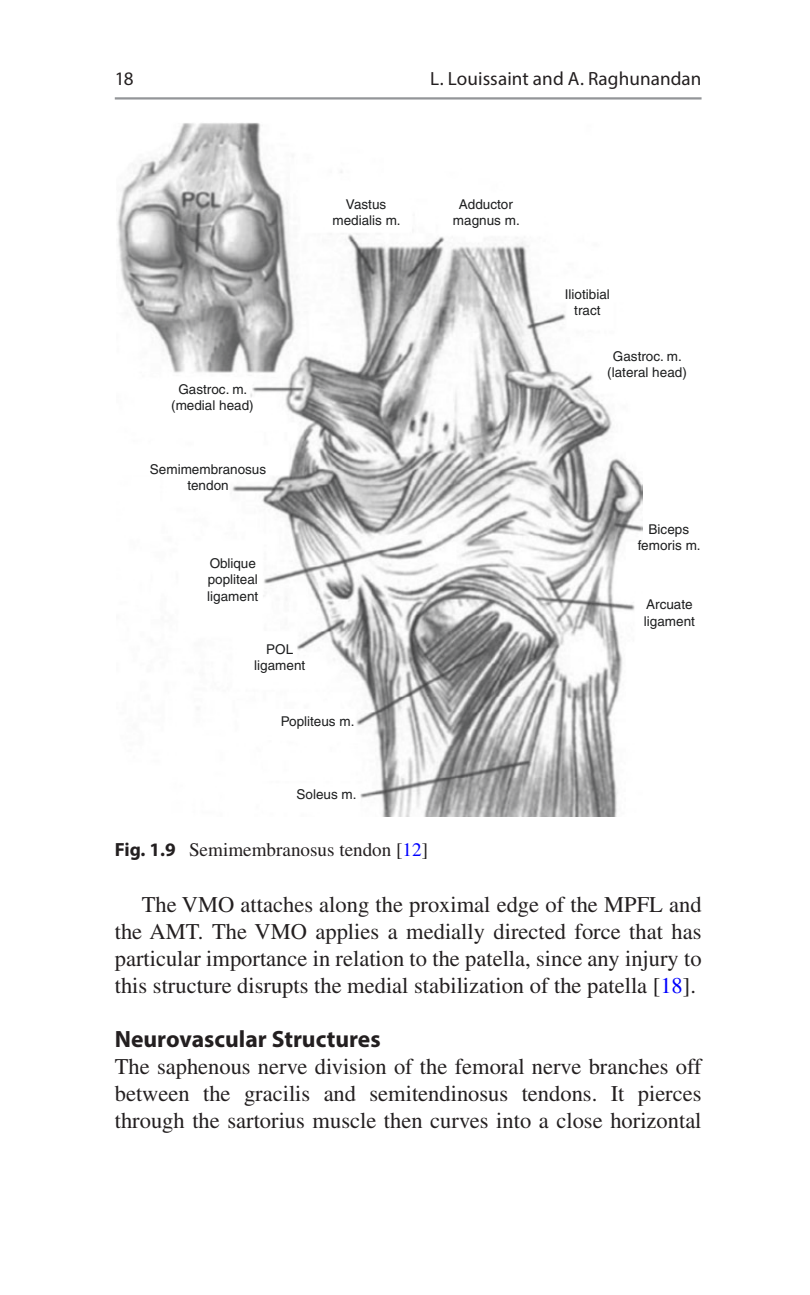
<style>
.page{position:relative;width:810px;height:1295px;background:#fff}
.page>*{position:absolute;margin:0;border:0;box-sizing:border-box;transform-origin:0 0}
._3_hd{font:700 23.62px "Myriad Pro";color:#231f20}
.Text{font:22.5px/27px "Times LT Std";color:#231f20;text-align:justify}
.Text_flush{font:22.5px/27px "Times LT Std";color:#231f20;text-align:justify}
.t1{font:19.12px "Times LT Std";color:#231f20}
.t2{font:19.12px "Myriad Pro";letter-spacing:.005em;color:#231f20}
.t3{font:13.5px/16.2px "Helvetica 6";color:#1d1e1f;text-align:center}
.s1{font-family:"Myriad Pro";font-weight:700}
.s2{color:#00f}
</style>
<div class="page">
<img style="left:117px;top:123px;width:526px;height:694px">
<hr style="left:115px;top:97px;width:587px;height:3px;background:#939598">
<p class="t2" style="left:115px;top:66px;width:20px">18</p>
<p class="t2" style="left:430px;top:66px;width:273px">L. Louissaint and A. Raghunandan</p>
<p class="t3" style="left:332px;top:196px;width:70px">Vastus medialis m.</p>
<p class="t3" style="left:453px;top:196px;width:68px">Adductor magnus m.</p>
<p class="t3" style="left:171px;top:381px;width:84px">Gastroc. m. (medial head)</p>
<p class="t3" style="left:150px;top:461px;width:118px">Semimembranosus tendon</p>
<p class="t3" style="left:207px;top:555px;width:53px;text-align:left">Oblique popliteal ligament</p>
<p class="t3" style="left:254px;top:641px;width:53px">POL ligament</p>
<p class="t3" style="left:281px;top:713px;width:75px">Popliteus m.</p>
<p class="t3" style="left:297px;top:786px;width:62px">Soleus m.</p>
<p class="t3" style="left:565px;top:286px;width:47px">Iliotibial tract</p>
<p class="t3" style="left:607px;top:348px;width:81px">Gastroc. m. (lateral head)</p>
<p class="t3" style="left:638px;top:521px;width:64px">Biceps femoris m.</p>
<p class="t3" style="left:644px;top:596px;width:53px;text-align:left">Arcuate ligament</p>
<p class="t1" style="left:115px;top:839px;width:315px"><span class="s1">Fig. 1.9</span> Semimembranosus tendon [<span class="s2">12</span>]</p>
<p class="Text" style="left:115px;top:891px;width:588px;text-indent:27px">The VMO attaches along the proximal edge of the MPFL and the AMT. The VMO applies a medially directed force that has particular importance in relation to the patella, since any injury to this structure disrupts the medial stabilization of the patella [<span class="s2">18</span>].</p>
<h4 class="_3_hd" style="left:115px;top:1023px;width:267px">Neurovascular Structures</h4>
<p class="Text_flush" style="left:115px;top:1053px;width:588px">The saphenous nerve division of the femoral nerve branches off between the gracilis and semitendinosus tendons. It pierces through the sartorius muscle then curves into a close horizontal</p>
</div>
